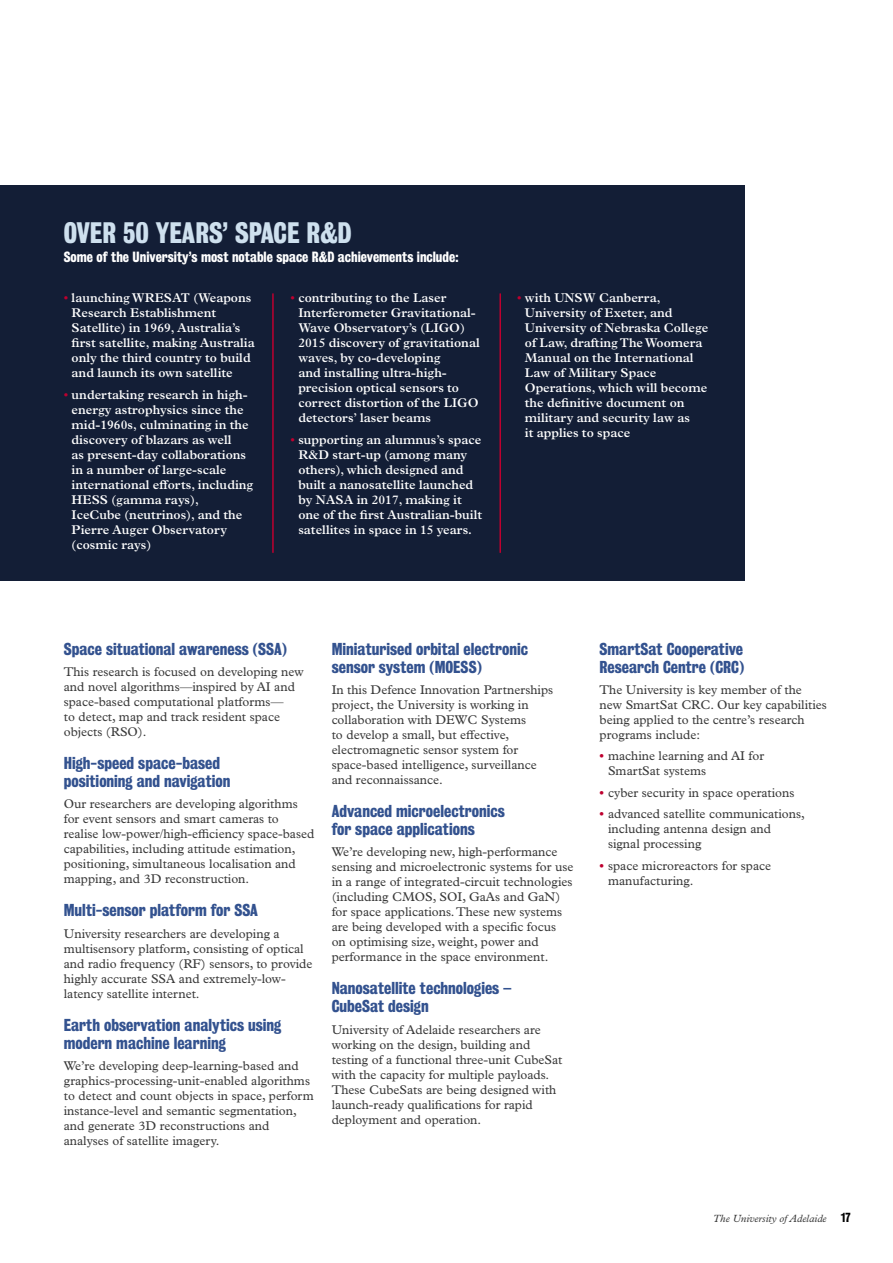
<style>
.page{position:relative;width:893px;height:1263px;background:#fff}
.page>*{position:absolute;margin:0;border:0;box-sizing:border-box;transform-origin:0 0}
.t1{font:700 27px "Bureau Grot Condensed";color:#cee0ee}
.t2{font:700 15.75px/18px "Bureau Grot Condensed";color:#33528f}
.t3{font:700 13.5px "Bureau Grot Condensed";color:#fff}
.t4{font:12.75px/15px "Plantin MT Std";color:#393939}
.t5{font:600 12.75px/15px "Plantin MT Std";color:#fff}
.t6{font:italic 10.5px "Plantin MT Std";color:#393939}
.s1{color:#be002f}
.s2{font-weight:700;color:#be002f}
.s3{font-family:"Bureau Grot Condensed";font-weight:700;font-style:normal;font-size:12px;color:#000}
</style>
<div class="page">
<div style="left:0;top:186px;width:744px;height:395px;background:#131e36"></div>
<hr style="left:272px;top:293px;width:2px;height:260px;background:#be002f">
<hr style="left:499px;top:293px;width:2px;height:260px;background:#be002f">
<h1 class="t1" style="left:64px;top:217px;width:289px">OVER 50 YEARS’ SPACE R&amp;D</h1>
<p class="t3" style="left:64px;top:249px;width:396px">Some of the University’s most notable space R&amp;D achievements include:</p>
<p class="t5" style="left:72px;top:290px;width:185px;text-indent:-8px"><span class="s1">•</span> launching WRESAT (Weapons<br>Research Establishment<br>Satellite) in 1969, Australia’s first satellite, making Australia only the third country to build and launch its own satellite</p>
<p class="t5" style="left:72px;top:387px;width:183px;text-indent:-8px"><span class="s1">•</span> undertaking research in high&shy;energy astrophysics since the mid-1960s, culminating in the discovery of blazars as well<br>as present-day collaborations in a number of large-scale international efforts, including<br>HESS (gamma rays),<br>IceCube (neutrinos), and the<br>Pierre Auger Observatory (cosmic rays)</p>
<p class="t5" style="left:298px;top:290px;width:183px;text-indent:-8px"><span class="s1">•</span> contributing to the Laser<br>Interferometer Gravitational-<br>Wave Observatory’s (LIGO)<br>2015 discovery of gravitational waves, by co-developing<br>and installing ultra-high&shy;precision optical sensors to correct distortion of the LIGO detectors’ laser beams</p>
<p class="t5" style="left:298px;top:432px;width:185px;text-indent:-8px"><span class="s1">•</span> supporting an alumnus’s space<br>R&amp;D start-up (among many others), which designed and built a nanosatellite launched by NASA in 2017, making it one of the first Australian-built satellites in space in 15 years.</p>
<p class="t5" style="left:525px;top:290px;width:185px;text-indent:-8px"><span class="s1">•</span> with UNSW Canberra,<br>University of Exeter, and<br>University of Nebraska College of Law, drafting The Woomera<br>Manual on the International<br>Law of Military Space<br>Operations, which will become the definitive document on military and security law as<br>it applies to space</p>
<p class="t2" style="left:64px;top:640px;width:225px">Space situational awareness (SSA)</p>
<p class="t4" style="left:64px;top:664px;width:241px">This research is focused on developing new and novel algorithms—inspired by AI and space-based computational platforms—<br>to detect, map and track resident space objects (RSO).</p>
<p class="t2" style="left:64px;top:754px;width:168px">High-speed space-based positioning and navigation</p>
<p class="t4" style="left:64px;top:797px;width:252px">Our researchers are developing algorithms for event sensors and smart cameras to realise low-power/high-efficiency space-based capabilities, including attitude estimation, positioning, simultaneous localisation and mapping, and 3D reconstruction.</p>
<p class="t2" style="left:64px;top:901px;width:196px">Multi-sensor platform for SSA</p>
<p class="t4" style="left:64px;top:926px;width:250px">University researchers are developing a multisensory platform, consisting of optical and radio frequency (RF) sensors, to provide highly accurate SSA and extremely-low&shy;latency satellite internet.</p>
<p class="t2" style="left:64px;top:1015px;width:219px">Earth observation analytics using modern machine learning</p>
<p class="t4" style="left:64px;top:1058px;width:252px">We’re developing deep-learning-based and graphics-processing-unit-enabled algorithms to detect and count objects in space, perform instance-level and semantic segmentation, and generate 3D reconstructions and analyses of satellite imagery.</p>
<p class="t2" style="left:332px;top:640px;width:198px">Miniaturised orbital electronic sensor system (MOESS)</p>
<p class="t4" style="left:332px;top:682px;width:223px">In this Defence Innovation Partnerships project, the University is working in collaboration with DEWC Systems<br>to develop a small, but effective, electromagnetic sensor system for space-based intelligence, surveillance and reconnaissance.</p>
<p class="t2" style="left:332px;top:802px;width:175px">Advanced microelectronics for space applications</p>
<p class="t4" style="left:332px;top:845px;width:243px">We’re developing new, high-performance sensing and microelectronic systems for use in a range of integrated-circuit technologies (including CMOS, SOI, GaAs and GaN) for space applications. These new systems are being developed with a specific focus on optimising size, weight, power and performance in the space environment.</p>
<p class="t2" style="left:332px;top:979px;width:181px">Nanosatellite technologies –<br>CubeSat design</p>
<p class="t4" style="left:332px;top:1022px;width:232px">University of Adelaide researchers are working on the design, building and testing of a functional three-unit CubeSat with the capacity for multiple payloads.<br>These CubeSats are being designed with launch-ready qualifications for rapid deployment and operation.</p>
<p class="t2" style="left:600px;top:640px;width:146px">SmartSat Cooperative<br>Research Centre (CRC)</p>
<p class="t4" style="left:600px;top:682px;width:229px">The University is key member of the new SmartSat CRC. Our key capabilities being applied to the centre’s research programs include:</p>
<p class="t4" style="left:608px;top:749px;width:158px;text-indent:-9px"><span class="s2">•</span> machine learning and AI for<br>SmartSat systems</p>
<p class="t4" style="left:600px;top:785px;width:196px"><span class="s2">•</span> cyber security in space operations</p>
<p class="t4" style="left:608px;top:806px;width:198px;text-indent:-9px"><span class="s2">•</span> advanced satellite communications, including antenna design and signal processing</p>
<p class="t4" style="left:608px;top:858px;width:165px;text-indent:-9px"><span class="s2">•</span> space microreactors for space manufacturing.</p>
<p class="t6" style="left:713px;top:1212px;width:139px">The University of Adelaide <span class="s3">17</span></p>
</div>
